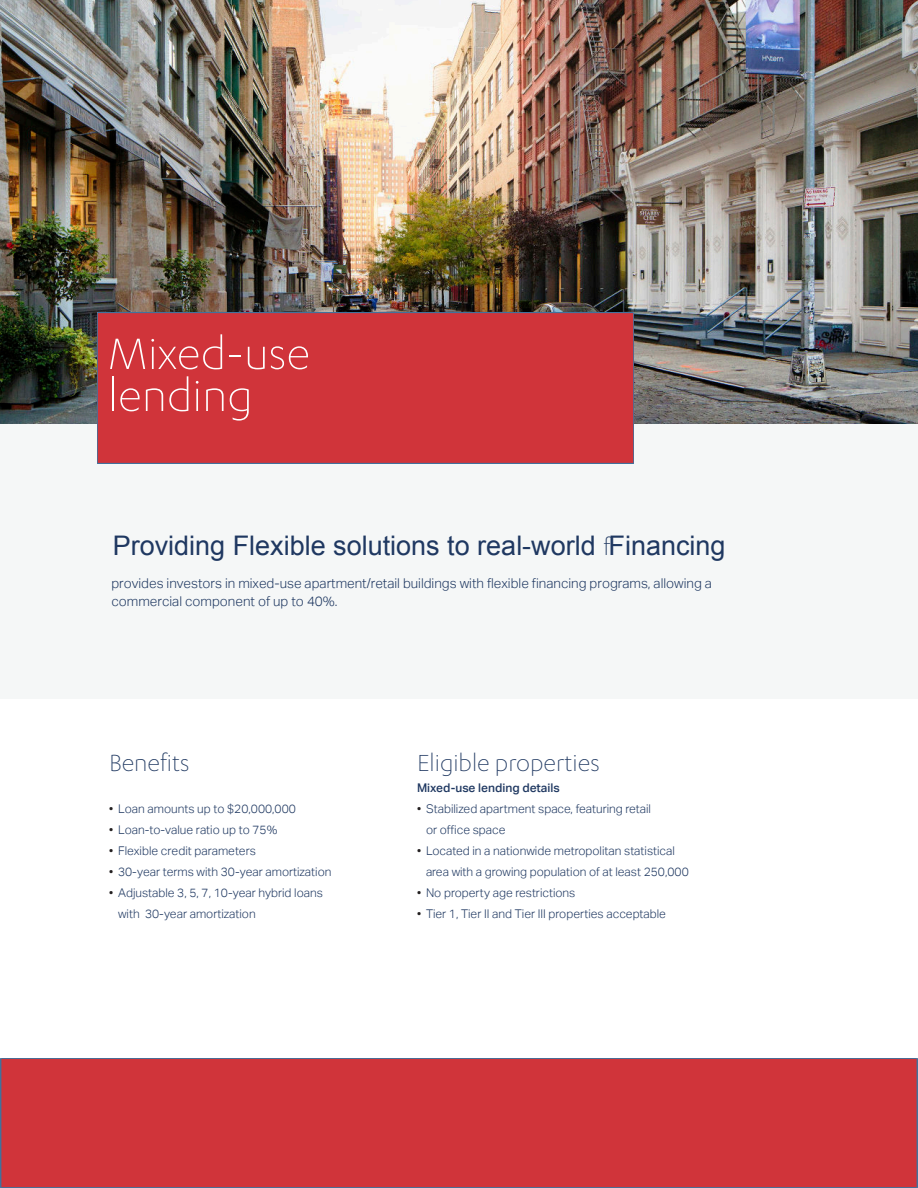
<style>
.page{position:relative;width:918px;height:1188px;background:#fff}
.page>*{position:absolute;margin:0;border:0;box-sizing:border-box;transform-origin:0 0}
.t1{font:300 51px/42px "Karbon";color:#fff}
.t2{font:27px "Arial";color:#1f3861}
.t3{font:300 27px "Karbon";color:#1f3861}
.t4{font:300 13.5px/18px "Aktiv Grotesk";color:#1f3861}
.t5{font:300 12px/21px "Aktiv Grotesk";color:#1f3861}
.t6{font:500 12px "Aktiv Grotesk";color:#1f3861}
.s1{font-family:"Karbon";font-weight:300}
.s2{color:#231f20}
</style>
<div class="page">
<div style="left:0;top:423px;width:918px;height:276px;background:#f5f7f7"></div>
<div style="left:1px;top:1058px;width:916px;height:130px;background:#d0343a"></div>
<img style="left:0;top:1px;width:917px;height:423px">
<div style="left:98px;top:312px;width:536px;height:152px;background:#d0343a"></div>
<h1 class="t1" style="left:108px;top:335px;width:204px">Mixed-use lending</h1>
<h2 class="t2" style="left:113px;top:528px;width:614px">Providing Flexible solutions to real-world <span class="s1">f</span>Financing</h2>
<p class="t4" style="left:111px;top:575px;width:602px">provides investors in mixed-use apartment/retail buildings with flexible financing programs, allowing a commercial component of up to 40%.</p>
<h2 class="t3" style="left:109px;top:752px;width:82px">Benefits</h2>
<p class="t5" style="left:109px;top:799px;width:188px"><span class="s2">•</span> Loan amounts up to $20,000,000</p>
<p class="t5" style="left:109px;top:820px;width:170px"><span class="s2">•</span> Loan-to-value ratio up to 75%</p>
<p class="t5" style="left:109px;top:841px;width:148px"><span class="s2">•</span> Flexible credit parameters</p>
<p class="t5" style="left:109px;top:862px;width:224px"><span class="s2">•</span> 30-year terms with 30-year amortization</p>
<p class="t5" style="left:118px;top:883px;width:206px;text-indent:-9px"><span class="s2">•</span> Adjustable 3, 5, 7, 10-year hybrid loans with 30-year amortization</p>
<h2 class="t3" style="left:417px;top:752px;width:184px">Eligible properties</h2>
<p class="t6" style="left:417px;top:783px;width:144px">Mixed-use lending details</p>
<p class="t5" style="left:426px;top:799px;width:227px;text-indent:-9px"><span class="s2">•</span> Stabilized apartment space, featuring retail or office space</p>
<p class="t5" style="left:426px;top:841px;width:264px;text-indent:-9px"><span class="s2">•</span> Located in a nationwide metropolitan statistical area with a growing population of at least 250,000</p>
<p class="t5" style="left:417px;top:883px;width:160px"><span class="s2">•</span> No property age restrictions</p>
<p class="t5" style="left:417px;top:904px;width:251px"><span class="s2">•</span> Tier 1, Tier II and Tier III properties acceptable</p>
</div>
